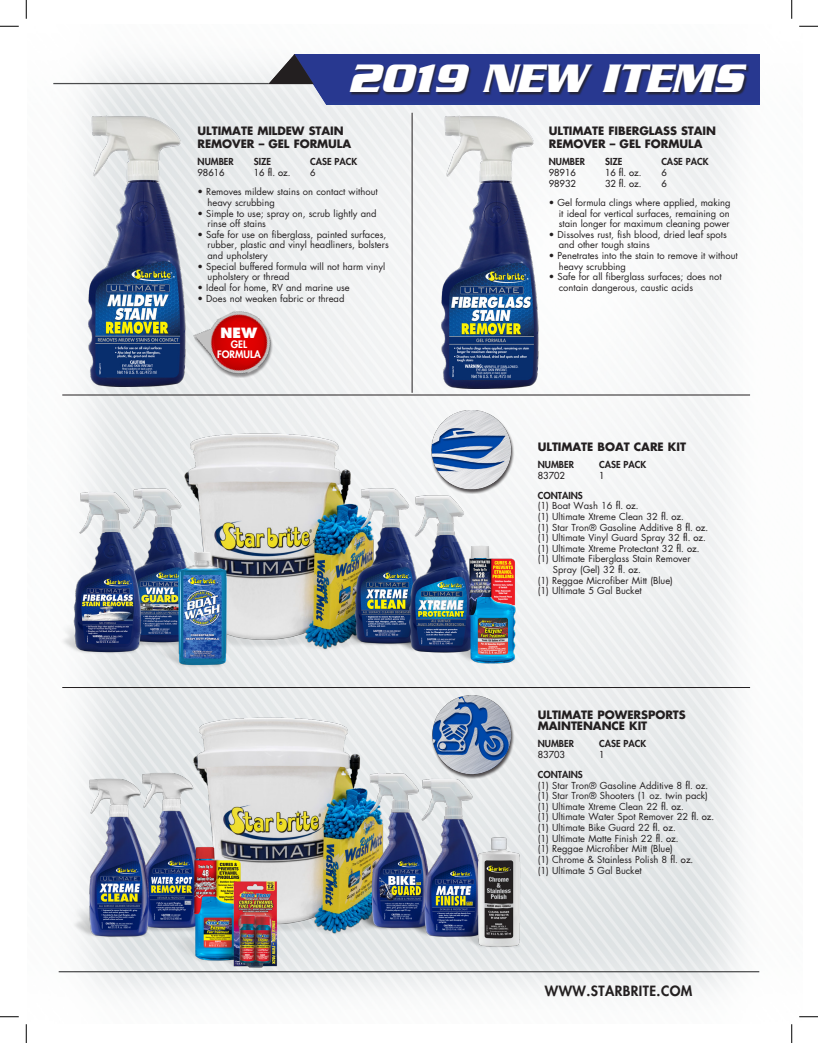
<style>
.page{position:relative;width:818px;height:1043px;background:#fff}
.page>*{position:absolute;margin:0;border:0;box-sizing:border-box;transform-origin:0 0}
.t1{font:italic 700 42.88px "Serpentine";letter-spacing:-.01em;color:#fff}
.t2{font:800 13.75px "Futura";letter-spacing:.03em;color:#231f20}
.t3{font:800 13.75px "Futura";color:#fff}
.t4{font:700 11.25px/12.5px "Futura";letter-spacing:-.005em;color:#231f20}
.t5{font:800 10px "Futura";color:#fff}
.t6{font:9.38px/10.6px "Futura";color:#231f20}
.t7{font:800 9.38px "Futura";color:#231f20}
.t8{font:9.38px "Futura";color:#231f20}
.s1{font-style:inherit}
</style>
<div class="page">
<img style="left:53px;top:54px;width:749px;height:964px">
<hr style="left:53px;top:83px;width:700px;height:1px;background:#4b4c4d">
<hr style="left:59px;top:971px;width:700px;height:1px;background:#4b4c4d">
<hr style="left:62px;top:687px;width:688px;height:1px;background:#231f20">
<hr style="left:62px;top:394px;width:688px;height:1px;background:#231f20">
<img style="left:59px;top:422px;width:470px;height:263px">
<hr style="left:412px;top:113px;width:1px;height:280px;background:#231f20">
<img style="left:89px;top:115px;width:98px;height:271px">
<img style="left:441px;top:115px;width:99px;height:273px">
<img style="left:425px;top:411px;width:93px;height:78px">
<div style="left:431px;top:410px;width:83px;height:84px;background:#231f20;opacity:.75"></div>
<img style="left:53px;top:716px;width:486px;height:255px">
<img style="left:425px;top:696px;width:6px;height:78px">
<div style="left:431px;top:695px;width:84px;height:84px;background:#231f20;opacity:.75"></div>
<img style="left:191px;top:302px;width:88px;height:85px">
<img style="left:268px;top:55px;width:491px;height:50px">
<div style="left:350px;top:65px;width:399px;height:30px;background:#231f20;opacity:.75"></div>
<svg style="left:0;top:25px;width:19px;height:2px"></svg>
<svg style="left:799px;top:25px;width:19px;height:2px"></svg>
<svg style="left:0;top:1016px;width:19px;height:1px"></svg>
<svg style="left:799px;top:1015px;width:19px;height:2px"></svg>
<svg style="left:25px;top:0;width:2px;height:19px"></svg>
<svg style="left:25px;top:1024px;width:2px;height:18px"></svg>
<svg style="left:791px;top:0;width:1px;height:19px"></svg>
<svg style="left:791px;top:1024px;width:1px;height:18px"></svg>
<p class="t1" style="left:348px;top:54px;width:396px">2019 NEW ITEMS</p>
<p class="t4" style="left:197px;top:124px;width:155px">ULTIMATE MILDEW STAIN<br>REMOVER – GEL FORMULA</p>
<p class="t7" style="left:197px;top:155px;width:38px">NUMBER</p>
<p class="t7" style="left:254px;top:155px;width:19px">SIZE</p>
<p class="t7" style="left:310px;top:155px;width:49px">CASE PACK</p>
<p class="t8" style="left:197px;top:166px;width:29px">98616</p>
<p class="t8" style="left:254px;top:166px;width:38px">16 fl. oz.</p>
<p class="t8" style="left:310px;top:166px;width:7px">6</p>
<p class="t6" style="left:207px;top:186px;width:172px;text-indent:-10px">• Removes mildew stains on contact without heavy scrubbing</p>
<p class="t6" style="left:207px;top:208px;width:170px;text-indent:-10px">• Simple to use; spray on, scrub lightly and rinse off stains</p>
<p class="t6" style="left:207px;top:229px;width:183px;text-indent:-10px">• Safe for use on fiberglass, painted surfaces, rubber, plastic and vinyl headliners, bolsters and upholstery</p>
<p class="t6" style="left:207px;top:261px;width:179px;text-indent:-10px">• Special buffered formula will not harm vinyl upholstery or thread</p>
<p class="t6" style="left:197px;top:282px;width:154px">• Ideal for home, RV and marine use</p>
<p class="t6" style="left:197px;top:293px;width:148px">• Does not weaken fabric or thread</p>
<p class="t3" style="left:220px;top:324px;width:38px">NEW</p>
<p class="t5" style="left:231px;top:337px;width:18px">GEL</p>
<p class="t5" style="left:217px;top:347px;width:45px">FORMULA</p>
<p class="t4" style="left:548px;top:124px;width:169px">ULTIMATE FIBERGLASS STAIN<br>REMOVER – GEL FORMULA</p>
<p class="t7" style="left:548px;top:155px;width:38px">NUMBER</p>
<p class="t7" style="left:605px;top:155px;width:19px">SIZE</p>
<p class="t7" style="left:661px;top:155px;width:49px">CASE PACK</p>
<p class="t8" style="left:548px;top:166px;width:29px">98916</p>
<p class="t8" style="left:605px;top:166px;width:38px">16 fl. oz.</p>
<p class="t8" style="left:661px;top:166px;width:7px">6</p>
<p class="t8" style="left:548px;top:177px;width:29px">98932</p>
<p class="t8" style="left:605px;top:177px;width:38px">32 fl. oz.</p>
<p class="t8" style="left:661px;top:177px;width:7px">6</p>
<p class="t6" style="left:558px;top:197px;width:173px;text-align:justify;text-indent:-10px">• Gel formula clings where applied, making it ideal for vertical surfaces, remaining on stain longer for maximum cleaning power</p>
<p class="t6" style="left:558px;top:229px;width:170px;text-indent:-10px">• Dissolves rust, fish blood, dried leaf spots and other tough stains</p>
<p class="t6" style="left:558px;top:250px;width:180px;text-indent:-10px">• Penetrates into the stain to remove it without heavy scrubbing</p>
<p class="t6" style="left:558px;top:271px;width:164px;text-indent:-10px">• Safe for all fiberglass surfaces; does not contain dangerous, caustic acids</p>
<p class="t4" style="left:538px;top:440px;width:150px">ULTIMATE BOAT CARE KIT</p>
<p class="t7" style="left:538px;top:458px;width:38px">NUMBER</p>
<p class="t7" style="left:599px;top:458px;width:49px">CASE PACK</p>
<p class="t8" style="left:538px;top:469px;width:29px">83702</p>
<p class="t8" style="left:599px;top:469px;width:7px">1</p>
<p class="t7" style="left:538px;top:489px;width:47px">CONTAINS</p>
<p class="t6" style="left:538px;top:500px;width:102px">(1) Boat Wash 16 <span class="s1">fl. oz.</span></p>
<p class="t6" style="left:538px;top:511px;width:148px">(1) Ultimate Xtreme Clean 32 <span class="s1">fl. oz.</span></p>
<p class="t6" style="left:538px;top:521px;width:172px">(1) Star Tron® Gasoline Additive 8 <span class="s1">fl. oz.</span></p>
<p class="t6" style="left:538px;top:532px;width:169px">(1) Ultimate Vinyl Guard Spray 32 <span class="s1">fl. oz.</span></p>
<p class="t6" style="left:538px;top:543px;width:163px">(1) Ultimate Xtreme Protectant 32 <span class="s1">fl. oz.</span></p>
<p class="t6" style="left:553px;top:553px;width:139px;text-indent:-15px">(1) Ultimate Fiberglass Stain Remover<br>Spray (Gel) 32 <span class="s1">fl. oz.</span></p>
<p class="t6" style="left:538px;top:575px;width:136px">(1) Reggae Microfiber Mitt (Blue)</p>
<p class="t6" style="left:538px;top:585px;width:105px">(1) Ultimate 5 Gal Bucket</p>
<p class="t4" style="left:538px;top:708px;width:149px;line-height:11.2px">ULTIMATE POWERSPORTS<br>MAINTENANCE KIT</p>
<p class="t7" style="left:538px;top:737px;width:38px">NUMBER</p>
<p class="t7" style="left:599px;top:737px;width:49px">CASE PACK</p>
<p class="t8" style="left:538px;top:748px;width:29px">83703</p>
<p class="t8" style="left:599px;top:748px;width:7px">1</p>
<p class="t7" style="left:538px;top:768px;width:47px">CONTAINS</p>
<p class="t6" style="left:538px;top:779px;width:172px">(1) Star Tron® Gasoline Additive 8 <span class="s1">fl. oz.</span></p>
<p class="t6" style="left:538px;top:790px;width:172px">(1) Star Tron® Shooters (1 oz. twin pack)</p>
<p class="t6" style="left:538px;top:801px;width:148px">(1) Ultimate Xtreme Clean 22 <span class="s1">fl. oz.</span></p>
<p class="t6" style="left:537px;top:811px;width:178px">(1) Ultimate Water Spot Remover 22 <span class="s1">fl. oz.</span></p>
<p class="t6" style="left:538px;top:822px;width:139px">(1) Ultimate Bike Guard 22 <span class="s1">fl. oz.</span></p>
<p class="t6" style="left:537px;top:832px;width:142px">(1) Ultimate Matte Finish 22 <span class="s1">fl. oz.</span></p>
<p class="t6" style="left:537px;top:843px;width:136px">(1) Reggae Microfiber Mitt (Blue)</p>
<p class="t6" style="left:537px;top:854px;width:157px">(1) Chrome &amp; Stainless Polish 8 <span class="s1">fl. oz.</span></p>
<p class="t6" style="left:537px;top:864px;width:105px">(1) Ultimate 5 Gal Bucket</p>
<p class="t2" style="left:545px;top:982px;width:149px">WWW.STARBRITE.COM</p>
</div>
